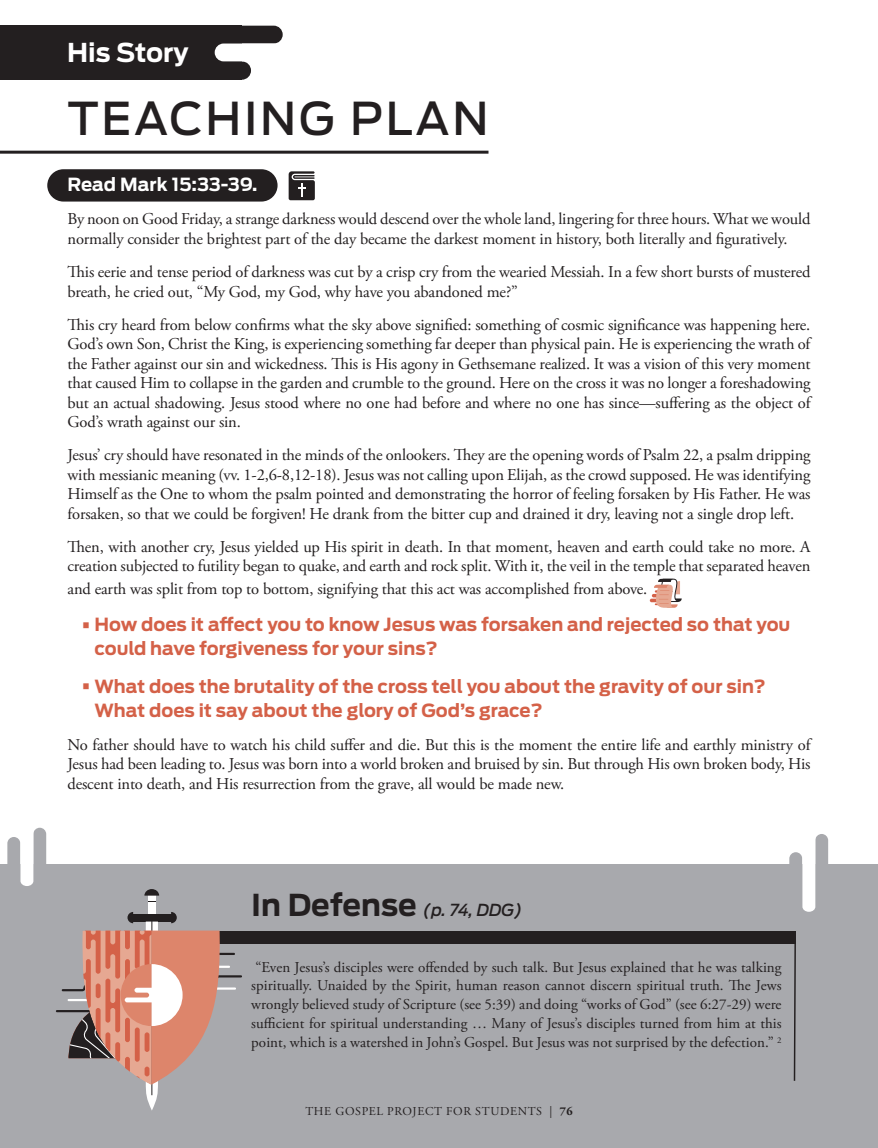
<style>
.page{position:relative;width:878px;height:1148px;background:#fff}
.page>*{position:absolute;margin:0;border:0;box-sizing:border-box;transform-origin:0 0}
.page_header{font:500 45px "Antenna";letter-spacing:.06em;color:#231f20}
.header_small_left{font:700 25.8px "Antenna";color:#fff}
.t1{font:700 18px/24px "Antenna";color:#d46148}
.Read_Reference{font:700 18px "Antenna";letter-spacing:.005em;color:#fff}
.body{font:16.5px/19.5px "Adobe Garamond Pro";letter-spacing:-.01em;color:#231f20}
.header_large_left{font:italic 500 16.5px "Antenna";color:#231f20}
.t2{font:15px/18.8px "Adobe Garamond Pro";letter-spacing:.005em;color:#231f20;text-align:justify}
.t3{font:12px "Adobe Garamond Pro";letter-spacing:.055em;color:#231f20}
.s1{font-size:25.5px}
.s2{font-weight:700;font-style:normal;font-size:30px}
.s3{font-weight:700}
</style>
<div class="page">
<div style="left:47px;top:169px;width:230px;height:32px;background:#231f20;border-radius:16px"></div>
<div style="left:90px;top:61px;width:161px;height:19px;background:#231f20;border-radius:9px"></div>
<div style="left:123px;top:26px;width:160px;height:18px;background:#231f20;border-radius:9px"></div>
<div style="left:0;top:26px;width:241px;height:54px;background:#231f20"></div>
<div style="left:215px;top:44px;width:159px;height:17px;background:#fff;border-radius:9px"></div>
<hr style="left:0;top:151px;width:488px;height:3px;background:#231f20">
<svg style="left:288px;top:171px;width:27px;height:29px"></svg>
<svg style="left:649px;top:578px;width:32px;height:30px"></svg>
<div style="left:0;top:864px;width:877px;height:284px;background:#a8a9ad"></div>
<div style="left:33px;top:827px;width:13px;height:116px;background:#a8a9ad;border-radius:6px"></div>
<div style="left:7px;top:837px;width:13px;height:115px;background:#a8a9ad;border-radius:6px"></div>
<svg style="left:20px;top:842px;width:13px;height:44px"></svg>
<div style="left:815px;top:834px;width:13px;height:115px;background:#a8a9ad;border-radius:6px"></div>
<div style="left:789px;top:852px;width:13px;height:115px;background:#a8a9ad;border-radius:6px"></div>
<svg style="left:802px;top:864px;width:13px;height:47px"></svg>
<div style="left:94px;top:931px;width:702px;height:13px;background:#231f20"></div>
<svg style="left:793px;top:944px;width:3px;height:137px"></svg>
<svg style="left:56px;top:889px;width:186px;height:221px"></svg>
<p class="header_small_left" style="left:67px;top:38px;width:123px">His Story</p>
<p class="page_header" style="left:67px;top:92px;width:422px">TEACHING PLAN</p>
<p class="Read_Reference" style="left:68px;top:174px;width:191px">Read Mark 15:33-39.</p>
<p class="body" style="left:68px;top:210px;width:744px">By noon on Good Friday, a strange darkness would descend over the whole land, lingering for three hours. What we would normally consider the brightest part of the day became the darkest moment in history, both literally and figuratively.</p>
<p class="body" style="left:68px;top:263px;width:744px">This eerie and tense period of darkness was cut by a crisp cry from the wearied Messiah. In a few short bursts of mustered breath, he cried out, “My God, my God, why have you abandoned me?”</p>
<p class="body" style="left:68px;top:315px;width:744px;text-align:justify">This cry heard from below confirms what the sky above signified: something of cosmic significance was happening here.<br>God’s own Son, Christ the King, is experiencing something far deeper than physical pain. He is experiencing the wrath of the Father against our sin and wickedness. This is His agony in Gethsemane realized. It was a vision of this very moment that caused Him to collapse in the garden and crumble to the ground. Here on the cross it was no longer a foreshadowing but an actual shadowing. Jesus stood where no one had before and where no one has since—suffering as the object of God’s wrath against our sin.</p>
<p class="body" style="left:68px;top:446px;width:744px;text-align:justify">Jesus’ cry should have resonated in the minds of the onlookers. They are the opening words of Psalm 22, a psalm dripping with messianic meaning (vv. 1-2,6-8,12-18). Jesus was not calling upon Elijah, as the crowd supposed. He was identifying Himself as the One to whom the psalm pointed and demonstrating the horror of feeling forsaken by His Father. He was forsaken, so that we could be forgiven! He drank from the bitter cup and drained it dry, leaving not a single drop left.</p>
<p class="body" style="left:68px;top:537px;width:744px">Then, with another cry, Jesus yielded up His spirit in death. In that moment, heaven and earth could take no more. A creation subjected to futility began to quake, and earth and rock split. With it, the veil in the temple that separated heaven</p>
<p class="body" style="left:68px;top:579px;width:581px">and earth was split from top to bottom, signifying that this act was accomplished from above.</p>
<p class="t1" style="left:94px;top:612px;width:697px;text-indent:-14px"><span class="s1">•</span> How does it affect you to know Jesus was forsaken and rejected so that you could have forgiveness for your sins?</p>
<p class="t1" style="left:94px;top:674px;width:672px;text-indent:-14px"><span class="s1">•</span> What does the brutality of the cross tell you about the gravity of our sin?<br>What does it say about the glory of God’s grace?</p>
<p class="body" style="left:68px;top:735px;width:744px;text-align:justify">No father should have to watch his child suffer and die. But this is the moment the entire life and earthly ministry of Jesus had been leading to. Jesus was born into a world broken and bruised by sin. But through His own broken body, His descent into death, and His resurrection from the grave, all would be made new.</p>
<p class="header_large_left" style="left:251px;top:898px;width:272px"><span class="s2">In Defense</span> (p. 74, DDG)</p>
<p class="t2" style="left:251px;top:958px;width:532px">“Even Jesus’s disciples were offended by such talk. But Jesus explained that he was talking spiritually. Unaided by the Spirit, human reason cannot discern spiritual truth. The Jews wrongly believed study of Scripture (see 5:39) and doing “works of God” (see 6:27-29) were sufficient for spiritual understanding … Many of Jesus’s disciples turned from him at this point, which is a watershed in John’s Gospel. But Jesus was not surprised by the defection.” <sup>2</sup></p>
<p class="t3" style="left:305px;top:1103px;width:269px">THE GOSPEL PROJECT FOR STUDENTS | <span class="s3">76</span></p>
</div>
